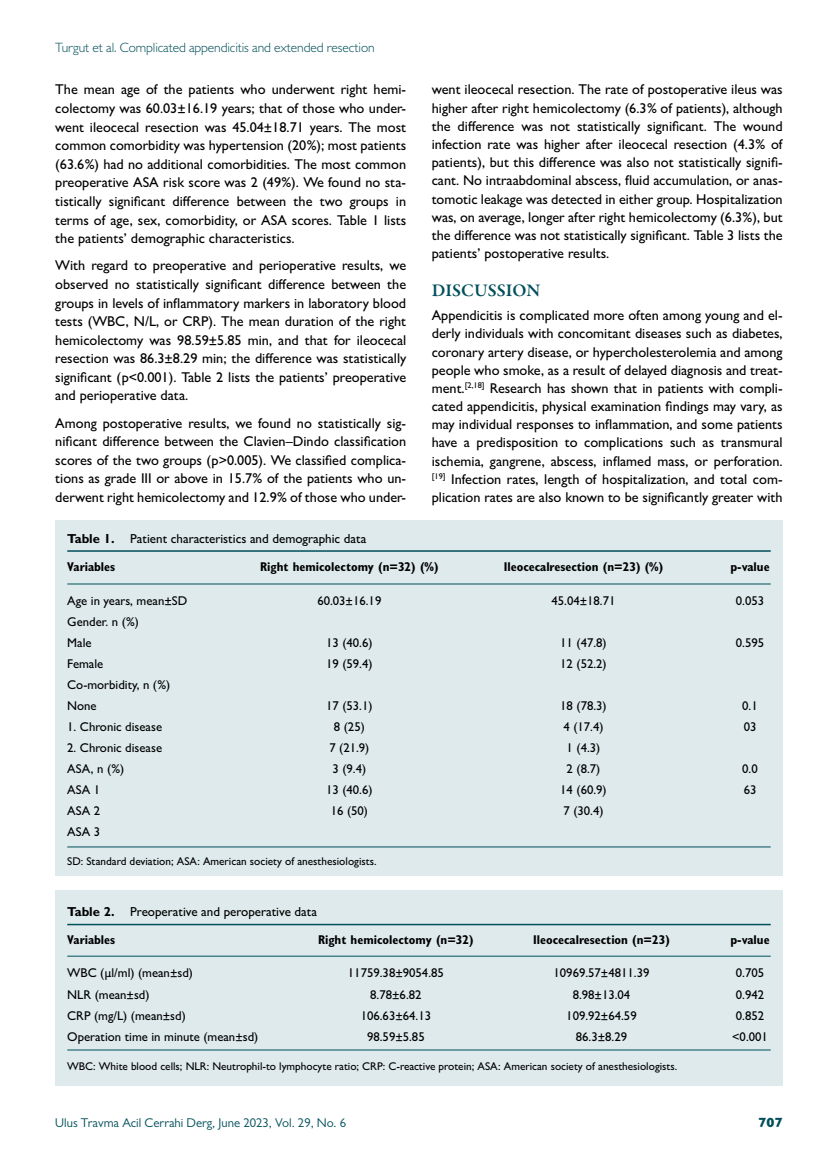
<style>
.page{position:relative;width:838px;height:1170px;background:#fff}
.page>*{position:absolute;margin:0;border:0;box-sizing:border-box;transform-origin:0 0}
.t1{font:600 18px "Garamond Premr Pro";color:#004f5a}
.t2{font:500 14.25px/18.6px "Gill Sans MT Pro";color:#000;text-align:justify}
.t3{font:300 13.5px "Gill Sans MT Pro";letter-spacing:-.005em;color:#004f5a}
.t4{font:800 13.5px "Gill Sans MT Pro";color:#004f5a}
.t5{font:500 13.05px "Gill Sans MT Pro";color:#000}
.t6{font:500 12.75px/21px "Gill Sans MT Pro";color:#000}
.t7{font:700 condensed 12.75px "Gill Sans MT Pro";color:#000}
.t8{font:12.75px "Gill Sans MT Pro";color:#004f5a}
.t9{font:500 11.25px "Gill Sans MT Pro";color:#000}
.s1{font-weight:700}
</style>
<div class="page">
<div style="left:55px;top:520px;width:727px;height:355px;background:#deeaec"></div>
<hr style="left:67px;top:550px;width:703px;height:1px;background:#004f5a">
<hr style="left:67px;top:583px;width:703px;height:1px;background:#004f5a">
<hr style="left:67px;top:846px;width:703px;height:1px;background:#004f5a">
<div style="left:55px;top:890px;width:727px;height:195px;background:#deeaec"></div>
<hr style="left:67px;top:923px;width:703px;height:2px;background:#004f5a">
<hr style="left:67px;top:955px;width:703px;height:1px;background:#004f5a">
<hr style="left:67px;top:1049px;width:703px;height:1px;background:#004f5a">
<p class="t3" style="left:55px;top:39px;width:321px">Turgut et al. Complicated appendicitis and extended resection</p>
<p class="t2" style="left:55px;top:80px;width:352px">The mean age of the patients who underwent right hemi&shy;colectomy was 60.03±16.19 years; that of those who under&shy;went ileocecal resection was 45.04±18.71 years. The most common comorbidity was hypertension (20%); most patients (63.6%) had no additional comorbidities. The most common preoperative ASA risk score was 2 (49%). We found no sta&shy;tistically significant difference between the two groups in terms of age, sex, comorbidity, or ASA scores. Table 1 lists the patients’ demographic characteristics.</p>
<p class="t2" style="left:55px;top:256px;width:352px">With regard to preoperative and perioperative results, we observed no statistically significant difference between the groups in levels of inflammatory markers in laboratory blood tests (WBC, N/L, or CRP). The mean duration of the right hemicolectomy was 98.59±5.85 min, and that for ileocecal resection was 86.3±8.29 min; the difference was statistically significant (p&lt;0.001). Table 2 lists the patients’ preoperative and perioperative data.</p>
<p class="t2" style="left:55px;top:413px;width:352px">Among postoperative results, we found no statistically sig&shy;nificant difference between the Clavien–Dindo classification scores of the two groups (p&gt;0.005). We classified complica&shy;tions as grade III or above in 15.7% of the patients who un&shy;derwent right hemicolectomy and 12.9% of those who under-</p>
<p class="t2" style="left:432px;top:80px;width:352px;line-height:18.1px">went ileocecal resection. The rate of postoperative ileus was higher after right hemicolectomy (6.3% of patients), although the difference was not statistically significant. The wound infection rate was higher after ileocecal resection (4.3% of patients), but this difference was also not statistically signifi&shy;cant. No intraabdominal abscess, fluid accumulation, or anas&shy;tomotic leakage was detected in either group. Hospitalization was, on average, longer after right hemicolectomy (6.3%), but the difference was not statistically significant. Table 3 lists the patients’ postoperative results.</p>
<p class="t1" style="left:432px;top:279px;width:110px">DISCUSSION</p>
<p class="t2" style="left:432px;top:306px;width:352px;line-height:18.1px">Appendicitis is complicated more often among young and el&shy;derly individuals with concomitant diseases such as diabetes, coronary artery disease, or hypercholesterolemia and among people who smoke, as a result of delayed diagnosis and treat&shy;ment.<sup>[2,18]</sup> Research has shown that in patients with compli&shy;cated appendicitis, physical examination findings may vary, as may individual responses to inflammation, and some patients have a predisposition to complications such as transmural ischemia, gangrene, abscess, inflamed mass, or perforation. <sup>[19]</sup> Infection rates, length of hospitalization, and total com&shy;plication rates are also known to be significantly greater with</p>
<p class="t5" style="left:67px;top:530px;width:301px"><span class="s1">Table 1.</span> Patient characteristics and demographic data</p>
<p class="t7" style="left:67px;top:559px;width:49px">Variables</p>
<p class="t7" style="left:260px;top:559px;width:180px">Right hemicolectomy (n=32) (%)</p>
<p class="t7" style="left:503px;top:559px;width:161px">Ileocecalresection (n=23) (%)</p>
<p class="t7" style="left:730px;top:559px;width:41px">p-value</p>
<p class="t6" style="left:67px;top:589px;width:121px">Age in years, mean±SD</p>
<p class="t6" style="left:317px;top:589px;width:66px">60.03±16.19</p>
<p class="t6" style="left:551px;top:589px;width:66px">45.04±18.71</p>
<p class="t6" style="left:736px;top:589px;width:30px">0.053</p>
<p class="t6" style="left:67px;top:610px;width:73px">Gender. n (%)<br>Male</p>
<p class="t6" style="left:326px;top:631px;width:48px">13 (40.6)</p>
<p class="t6" style="left:560px;top:631px;width:48px">11 (47.8)</p>
<p class="t6" style="left:736px;top:631px;width:30px">0.595</p>
<p class="t6" style="left:67px;top:652px;width:38px">Female</p>
<p class="t6" style="left:326px;top:652px;width:48px">19 (59.4)</p>
<p class="t6" style="left:560px;top:652px;width:48px">12 (52.2)</p>
<p class="t6" style="left:67px;top:673px;width:104px">Co-morbidity, n (%)<br>None</p>
<p class="t6" style="left:326px;top:694px;width:48px">17 (53.1)</p>
<p class="t6" style="left:560px;top:694px;width:48px">18 (78.3)</p>
<p class="t6" style="left:742px;top:694px;width:17px">0.1</p>
<p class="t6" style="left:67px;top:715px;width:96px">1. Chronic disease</p>
<p class="t6" style="left:334px;top:715px;width:32px">8 (25)</p>
<p class="t6" style="left:563px;top:715px;width:42px">4 (17.4)</p>
<p class="t6" style="left:743px;top:715px;width:14px">03</p>
<p class="t6" style="left:67px;top:736px;width:96px">2. Chronic disease</p>
<p class="t6" style="left:329px;top:736px;width:42px">7 (21.9)</p>
<p class="t6" style="left:566px;top:736px;width:35px">1 (4.3)</p>
<p class="t6" style="left:67px;top:757px;width:59px">ASA, n (%)</p>
<p class="t6" style="left:332px;top:757px;width:35px">3 (9.4)</p>
<p class="t6" style="left:566px;top:757px;width:35px">2 (8.7)</p>
<p class="t6" style="left:742px;top:757px;width:17px">0.0</p>
<p class="t6" style="left:67px;top:778px;width:34px">ASA 1</p>
<p class="t6" style="left:326px;top:778px;width:48px">13 (40.6)</p>
<p class="t6" style="left:560px;top:778px;width:48px">14 (60.9)</p>
<p class="t6" style="left:743px;top:778px;width:14px">63</p>
<p class="t6" style="left:67px;top:799px;width:34px">ASA 2</p>
<p class="t6" style="left:331px;top:799px;width:39px">16 (50)</p>
<p class="t6" style="left:563px;top:799px;width:42px">7 (30.4)</p>
<p class="t6" style="left:67px;top:820px;width:34px">ASA 3</p>
<p class="t9" style="left:67px;top:854px;width:311px">SD: Standard deviation; ASA: American society of anesthesiologists.</p>
<p class="t5" style="left:67px;top:903px;width:251px"><span class="s1">Table 2.</span> Preoperative and peroperative data</p>
<p class="t7" style="left:67px;top:931px;width:49px">Variables</p>
<p class="t7" style="left:318px;top:931px;width:157px">Right hemicolectomy (n=32)</p>
<p class="t7" style="left:533px;top:931px;width:138px">Ileocecalresection (n=23)</p>
<p class="t7" style="left:730px;top:931px;width:41px">p-value</p>
<p class="t6" style="left:67px;top:962px;width:127px">WBC (µl/ml) (mean±sd)</p>
<p class="t6" style="left:348px;top:962px;width:97px">11759.38±9054.85</p>
<p class="t6" style="left:553px;top:962px;width:97px">10969.57±4811.39</p>
<p class="t6" style="left:736px;top:962px;width:30px">0.705</p>
<p class="t6" style="left:67px;top:983px;width:84px">NLR (mean±sd)</p>
<p class="t6" style="left:370px;top:983px;width:53px">8.78±6.82</p>
<p class="t6" style="left:572px;top:983px;width:59px">8.98±13.04</p>
<p class="t6" style="left:736px;top:983px;width:30px">0.942</p>
<p class="t6" style="left:67px;top:1004px;width:120px">CRP (mg/L) (mean±sd)</p>
<p class="t6" style="left:361px;top:1004px;width:72px">106.63±64.13</p>
<p class="t6" style="left:566px;top:1004px;width:72px">109.92±64.59</p>
<p class="t6" style="left:736px;top:1004px;width:30px">0.852</p>
<p class="t6" style="left:67px;top:1025px;width:192px">Operation time in minute (mean±sd)</p>
<p class="t6" style="left:367px;top:1025px;width:59px">98.59±5.85</p>
<p class="t6" style="left:576px;top:1025px;width:53px">86.3±8.29</p>
<p class="t6" style="left:732px;top:1025px;width:37px">&lt;0.001</p>
<p class="t9" style="left:67px;top:1059px;width:611px">WBC: White blood cells; NLR: Neutrophil-to lymphocyte ratio; CRP: C-reactive protein; ASA: American society of anesthesiologists.</p>
<p class="t8" style="left:55px;top:1115px;width:292px">Ulus Travma Acil Cerrahi Derg, June 2023, Vol. 29, No. 6</p>
<p class="t4" style="left:758px;top:1114px;width:26px">707</p>
</div>
